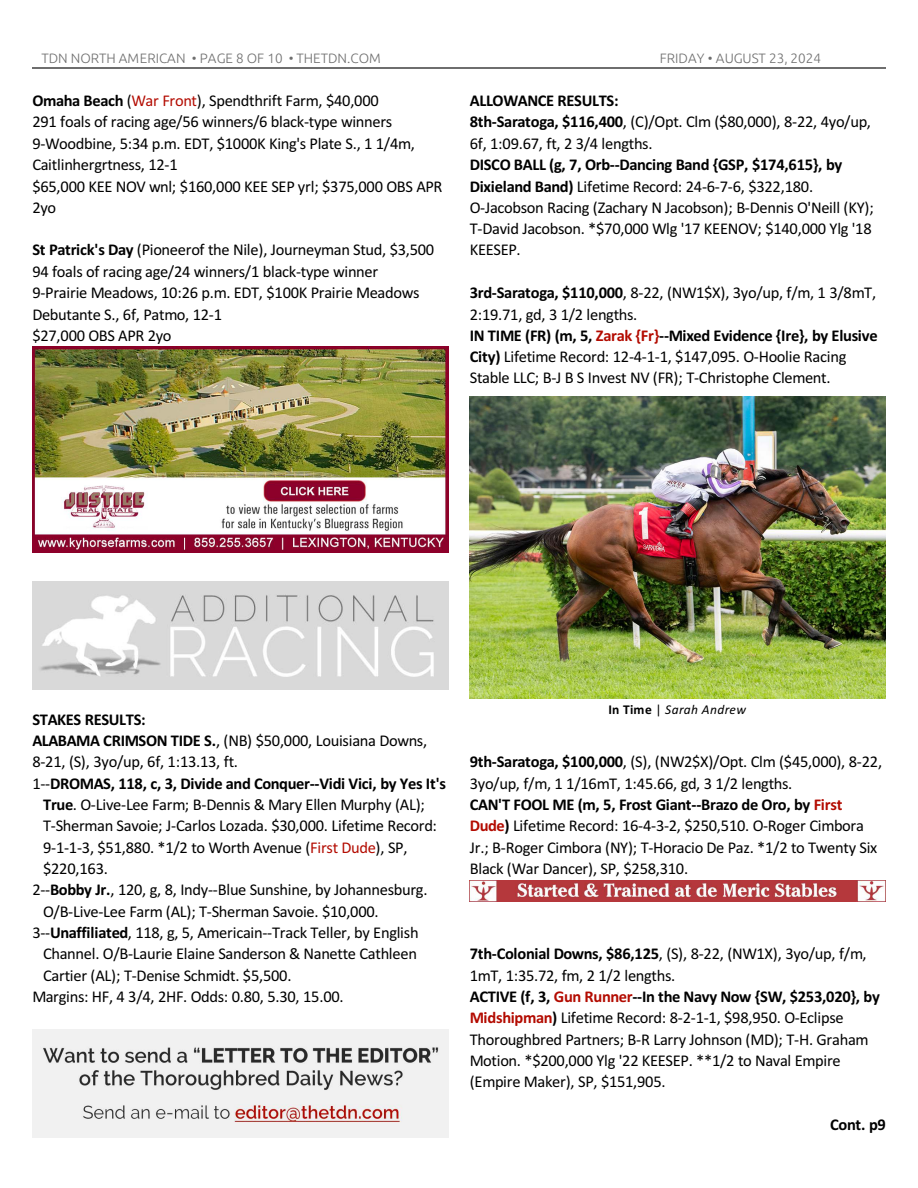
<style>
.page{position:relative;width:918px;height:1188px;background:#fff}
.page>*{position:absolute;margin:0;border:0;box-sizing:border-box;transform-origin:0 0}
.t1{font:16.5px/21.3px "Calibri";letter-spacing:-.02em;color:#000}
.t2{font:700 16.5px "Calibri";letter-spacing:-.025em;color:#000}
.t3{font:300 13.5px "Ubuntu";color:#6e6e6e}
.t4{font:italic 13.5px "Calibri";letter-spacing:.035em;color:#000}
.s1{font-weight:700}
.s2{color:#b30b00}
.s3{font-weight:700;color:#b30b00}
.s4{font-weight:400}
.s5{font-weight:700;font-style:normal}
.s6{font-style:normal}
</style>
<div class="page">
<hr style="left:32px;top:67px;width:853px;height:2px;background:#6e6e6e">
<img style="left:32px;top:347px;width:416px;height:205px">
<img style="left:32px;top:1030px;width:416px;height:108px">
<img style="left:470px;top:396px;width:416px;height:303px">
<img style="left:470px;top:880px;width:416px;height:22px">
<img style="left:32px;top:581px;width:416px;height:109px">
<p class="t3" style="left:41px;top:53px;width:341px">TDN NORTH AMERICAN • PAGE 8 OF 10 • THETDN.COM</p>
<p class="t3" style="left:660px;top:53px;width:163px">FRIDAY • AUGUST 23, 2024</p>
<p class="t1" style="left:32px;top:91px;width:412px"><span class="s1">Omaha Beach</span> (<span class="s2">War Front</span>), Spendthrift Farm, $40,000<br>291 foals of racing age/56 winners/6 black-type winners 9-Woodbine, 5:34 p.m. EDT, $1000K King's Plate S., 1 1/4m, Caitlinhergrtness, 12-1<br>$65,000 KEE NOV wnl; $160,000 KEE SEP yrl; $375,000 OBS APR 2yo</p>
<p class="t1" style="left:32px;top:241px;width:403px"><span class="s1">St Patrick's Day</span> (Pioneerof the Nile), Journeyman Stud, $3,500<br>94 foals of racing age/24 winners/1 black-type winner 9-Prairie Meadows, 10:26 p.m. EDT, $100K Prairie Meadows Debutante S., 6f, Patmo, 12-1<br>$27,000 OBS APR 2yo</p>
<p class="t1" style="left:470px;top:91px;width:403px"><span class="s1">ALLOWANCE RESULTS:<br>8th-Saratoga, $116,400</span>, (C)/Opt. Clm ($80,000), 8-22, 4yo/up,<br>6f, 1:09.67, ft, 2 3/4 lengths.</p>
<p class="t1" style="left:470px;top:155px;width:406px"><span class="s1">DISCO BALL (g, 7, Orb--Dancing Band {GSP, $174,615}, by Dixieland Band)</span> Lifetime Record: 24-6-7-6, $322,180.<br>O-Jacobson Racing (Zachary N Jacobson); B-Dennis O'Neill (KY); T-David Jacobson. *$70,000 Wlg '17 KEENOV; $140,000 Ylg '18<br>KEESEP.</p>
<p class="t1" style="left:470px;top:283px;width:409px"><span class="s1">3rd-Saratoga, $110,000</span>, 8-22, (NW1$X), 3yo/up, f/m, 1 3/8mT, 2:19.71, gd, 3 1/2 lengths.<br><span class="s1">IN TIME (FR) (m, 5,</span> <span class="s3">Zarak {Fr}</span><span class="s1">--Mixed Evidence {Ire}, by Elusive City)</span> Lifetime Record: 12-4-1-1, $147,095. O-Hoolie Racing Stable LLC; B-J B S Invest NV (FR); T-Christophe Clement.</p>
<p class="t2" style="left:32px;top:712px;width:115px">STAKES RESULTS:</p>
<p class="t1" style="left:32px;top:731px;width:396px"><span class="s1">ALABAMA CRIMSON TIDE S.</span>, (NB) $50,000, Louisiana Downs,</p>
<p class="t1" style="left:32px;top:753px;width:207px">8-21, (S), 3yo/up, 6f, 1:13.13, ft.</p>
<p class="t2" style="left:32px;top:776px;width:415px"><span class="s4">1--</span>DROMAS, 118, c, 3, Divide and Conquer--Vidi Vici, by Yes It's</p>
<p class="t1" style="left:43px;top:795px;width:383px"><span class="s1">True</span>. O-Live-Lee Farm; B-Dennis &amp; Mary Ellen Murphy (AL);</p>
<p class="t1" style="left:43px;top:817px;width:395px">T-Sherman Savoie; J-Carlos Lozada. $30,000. Lifetime Record:</p>
<p class="t1" style="left:43px;top:838px;width:366px">9-1-1-3, $51,880. *1/2 to Worth Avenue (<span class="s2">First Dude</span>), SP,</p>
<p class="t1" style="left:43px;top:859px;width:66px">$220,163.</p>
<p class="t1" style="left:32px;top:881px;width:397px">2--<span class="s1">Bobby Jr.</span>, 120, g, 8, Indy--Blue Sunshine, by Johannesburg.</p>
<p class="t1" style="left:43px;top:902px;width:337px">O/B-Live-Lee Farm (AL); T-Sherman Savoie. $10,000.</p>
<p class="t1" style="left:32px;top:923px;width:388px">3--<span class="s1">Unaffiliated</span>, 118, g, 5, Americain--Track Teller, by English</p>
<p class="t1" style="left:43px;top:945px;width:375px">Channel. O/B-Laurie Elaine Sanderson &amp; Nanette Cathleen</p>
<p class="t1" style="left:43px;top:966px;width:250px">Cartier (AL); T-Denise Schmidt. $5,500.</p>
<p class="t1" style="left:32px;top:987px;width:313px">Margins: HF, 4 3/4, 2HF. Odds: 0.80, 5.30, 15.00.</p>
<p class="t4" style="left:609px;top:704px;width:139px"><span class="s5">In Time</span> <span class="s6">|</span> Sarah Andrew</p>
<p class="t1" style="left:470px;top:753px;width:414px"><span class="s1">9th-Saratoga, $100,000</span>, (S), (NW2$X)/Opt. Clm ($45,000), 8-22, 3yo/up, f/m, 1 1/16mT, 1:45.66, gd, 3 1/2 lengths.<br><span class="s1">CAN'T FOOL ME (m, 5, Frost Giant--Brazo de Oro, by</span> <span class="s3">First Dude</span><span class="s1">)</span> Lifetime Record: 16-4-3-2, $250,510. O-Roger Cimbora Jr.; B-Roger Cimbora (NY); T-Horacio De Paz. *1/2 to Twenty Six Black (War Dancer), SP, $258,310.</p>
<p class="t1" style="left:470px;top:945px;width:412px"><span class="s1">7th-Colonial Downs, $86,125</span>, (S), 8-22, (NW1X), 3yo/up, f/m, 1mT, 1:35.72, fm, 2 1/2 lengths.<br><span class="s1">ACTIVE (f, 3,</span> <span class="s3">Gun Runner</span><span class="s1">--In the Navy Now {SW, $253,020}, by </span><span class="s3">Midshipman</span><span class="s1">)</span> Lifetime Record: 8-2-1-1, $98,950. O-Eclipse Thoroughbred Partners; B-R Larry Johnson (MD); T-H. Graham Motion. *$200,000 Ylg '22 KEESEP. **1/2 to Naval Empire (Empire Maker), SP, $151,905.</p>
<p class="t2" style="left:830px;top:1118px;width:57px">Cont. p9</p>
</div>
